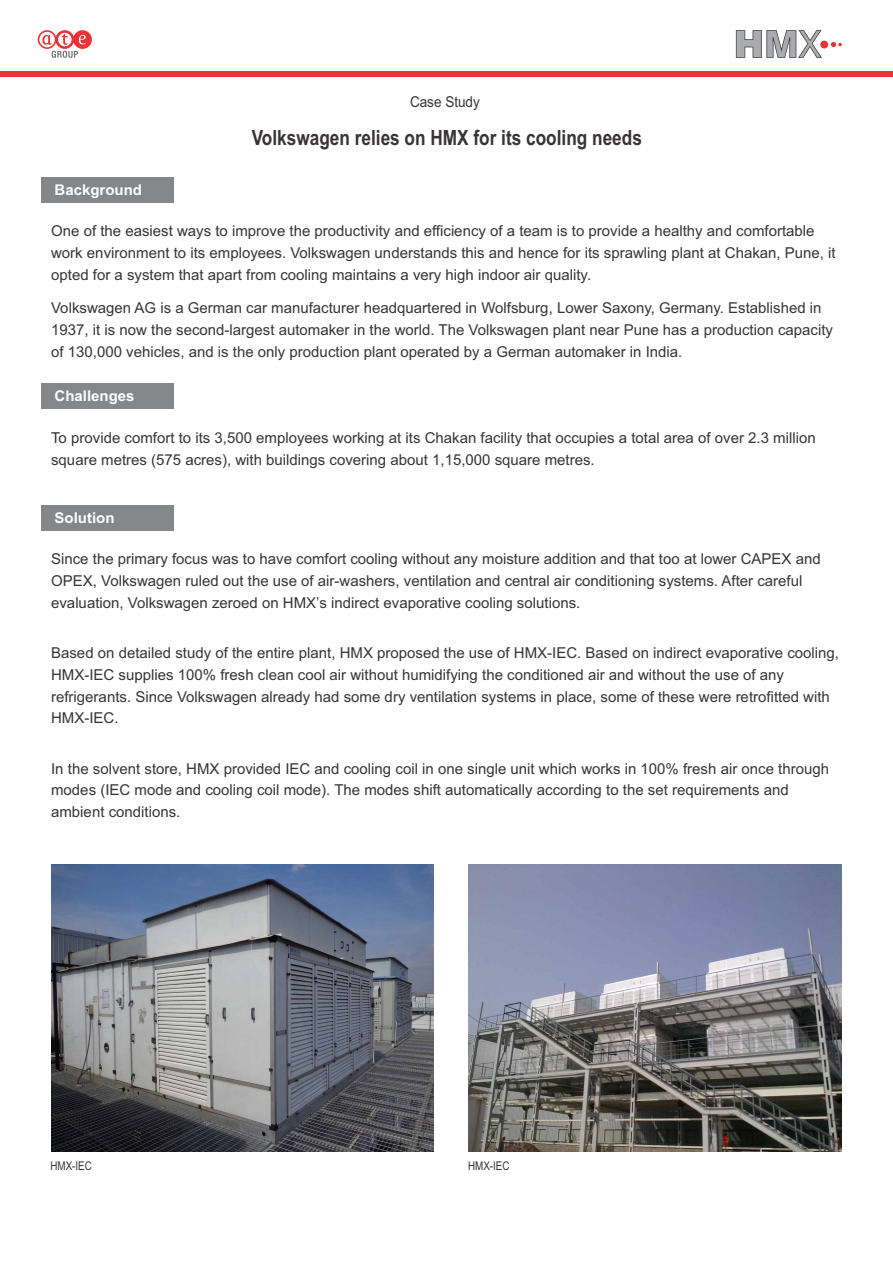
<style>
.page{position:relative;width:893px;height:1263px;background:#fff}
.page>*{position:absolute;margin:0;border:0;box-sizing:border-box;transform-origin:0 0}
.t1{font:700 21px "Arial Narrow";color:#373435}
.t2{font:15px/21.8px "Arial";color:#373435}
.t3{font:15px "Arial";color:#373435;scale:.9 1}
.t4{font:700 14.85px "Arial";color:#fefefe}
.t5{font:12px "Arial Narrow";color:#373435}
</style>
<div class="page">
<div style="left:42px;top:177px;width:132px;height:25px;background:#848688"></div>
<div style="left:42px;top:384px;width:132px;height:25px;background:#848688"></div>
<div style="left:42px;top:505px;width:132px;height:25px;background:#848688"></div>
<img style="left:51px;top:864px;width:383px;height:287px">
<img style="left:469px;top:864px;width:373px;height:288px">
<div style="left:0;top:71px;width:893px;height:6px;background:#ed3237"></div>
<svg style="left:38px;top:30px;width:54px;height:28px"></svg>
<svg style="left:736px;top:30px;width:106px;height:28px"></svg>
<p class="t3" style="left:410px;top:96px;width:79px">Case Study</p>
<p class="t4" style="left:55px;top:184px;width:89px">Background</p>
<h1 class="t1" style="left:252px;top:130px;width:392px">Volkswagen relies on HMX for its cooling needs</h1>
<p class="t2" style="left:51px;top:221px;width:786px">One of the easiest ways to improve the productivity and efficiency of a team is to provide a healthy and comfortable work environment to its employees. Volkswagen understands this and hence for its sprawling plant at Chakan, Pune, it opted for a system that apart from cooling maintains a very high indoor air quality.</p>
<p class="t2" style="left:51px;top:298px;width:783px">Volkswagen AG is a German car manufacturer headquartered in Wolfsburg, Lower Saxony, Germany. Established in<br>1937, it is now the second-largest automaker in the world. The Volkswagen plant near Pune has a production capacity of 130,000 vehicles, and is the only production plant operated by a German automaker in India.</p>
<p class="t4" style="left:55px;top:391px;width:82px">Challenges</p>
<p class="t2" style="left:51px;top:428px;width:766px">To provide comfort to its 3,500 employees working at its Chakan facility that occupies a total area of over 2.3 million square metres (575 acres), with buildings covering about 1,15,000 square metres.</p>
<p class="t4" style="left:55px;top:512px;width:61px">Solution</p>
<p class="t2" style="left:51px;top:549px;width:771px">Since the primary focus was to have comfort cooling without any moisture addition and that too at lower CAPEX and<br>OPEX, Volkswagen ruled out the use of air-washers, ventilation and central air conditioning systems. After careful evaluation, Volkswagen zeroed on HMX’s indirect evaporative cooling solutions.</p>
<p class="t2" style="left:51px;top:643px;width:789px">Based on detailed study of the entire plant, HMX proposed the use of HMX-IEC. Based on indirect evaporative cooling, HMX-IEC supplies 100% fresh clean cool air without humidifying the conditioned air and without the use of any refrigerants. Since Volkswagen already had some dry ventilation systems in place, some of these were retrofitted with HMX-IEC.</p>
<p class="t2" style="left:51px;top:759px;width:779px">In the solvent store, HMX provided IEC and cooling coil in one single unit which works in 100% fresh air once through modes (IEC mode and cooling coil mode). The modes shift automatically according to the set requirements and ambient conditions.</p>
<p class="t5" style="left:50px;top:1161px;width:43px">HMX-IEC</p>
<p class="t5" style="left:468px;top:1161px;width:43px">HMX-IEC</p>
</div>
